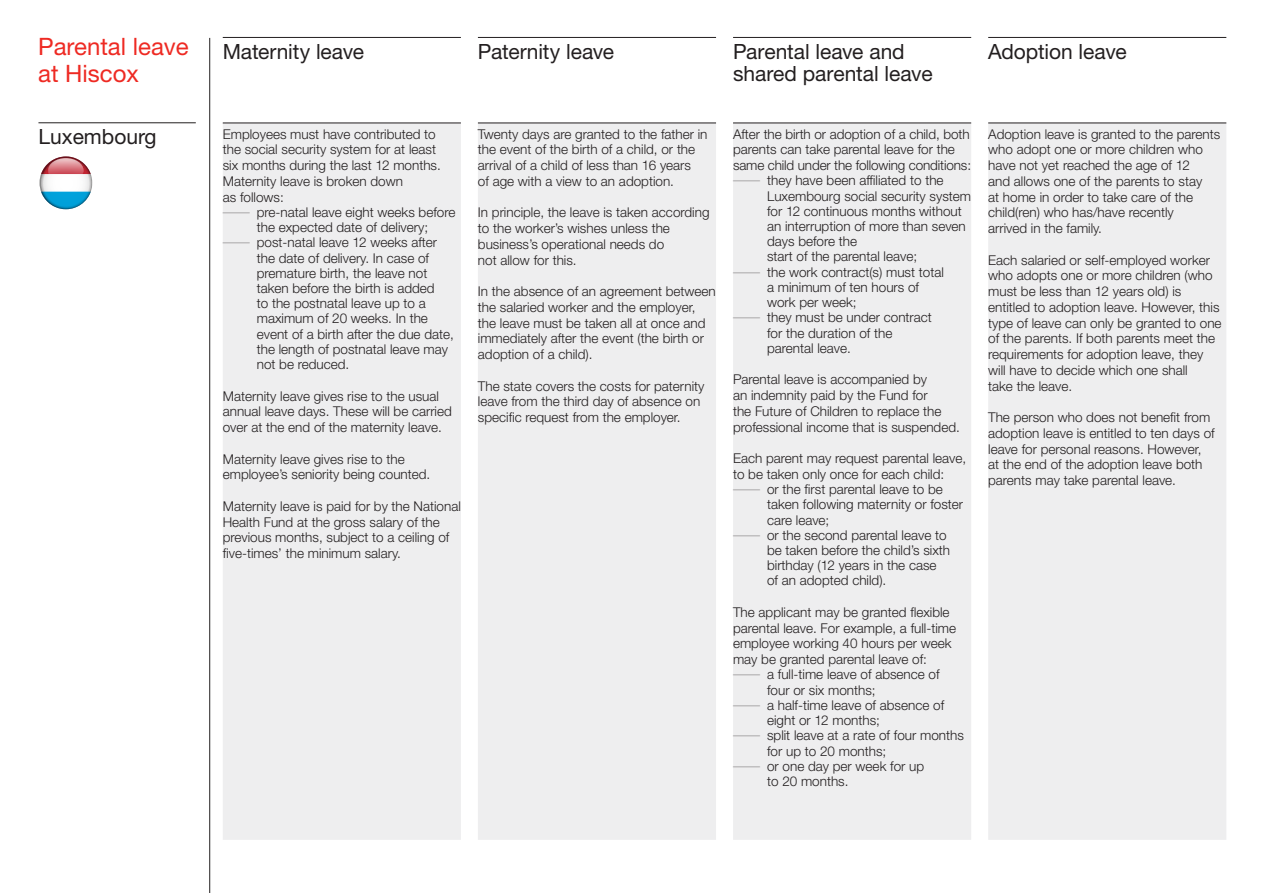
<style>
.page{position:relative;width:1263px;height:893px;background:#fff}
.page>*{position:absolute;margin:0;border:0;box-sizing:border-box;transform-origin:0 0}
.title_-_16_18pt{font:24px/27px "Helvetica Neue LT Std";color:#ee2a23}
.table_header_-_14_15{font:21px/22.5px "Helvetica Neue LT Std";letter-spacing:-.005em;color:#231f20}
.body_copy_-_9_10_5pt{font:21px "Helvetica Neue LT Std";color:#231f20}
.body_copy_-_9_10_5pt-2{font:300 13.5px/15.8px "Helvetica Neue LT Std";color:#231f20}
</style>
<div class="page">
<hr style="left:209px;top:38px;width:1px;height:855px;background:#231f20">
<div style="left:223px;top:123px;width:1003px;height:717px;background:#eeeeef"></div>
<hr style="left:733px;top:123px;width:238px;height:1px;background:#231f20">
<hr style="left:988px;top:123px;width:238px;height:1px;background:#231f20">
<hr style="left:223px;top:123px;width:238px;height:1px;background:#231f20">
<hr style="left:478px;top:123px;width:238px;height:1px;background:#231f20">
<hr style="left:223px;top:37px;width:238px;height:1px;background:#231f20">
<hr style="left:478px;top:37px;width:238px;height:1px;background:#231f20">
<hr style="left:733px;top:37px;width:238px;height:1px;background:#231f20">
<hr style="left:988px;top:37px;width:238px;height:1px;background:#231f20">
<svg style="left:39px;top:156px;width:54px;height:54px"></svg>
<svg style="left:40px;top:157px;width:52px;height:52px"></svg>
<svg style="left:48px;top:158px;width:35px;height:24px"></svg>
<hr style="left:38px;top:123px;width:158px;height:1px;background:#231f20">
<svg style="left:223px;top:213px;width:27px;height:1px"></svg>
<svg style="left:223px;top:243px;width:27px;height:1px"></svg>
<svg style="left:733px;top:181px;width:27px;height:1px"></svg>
<svg style="left:733px;top:272px;width:27px;height:1px"></svg>
<svg style="left:733px;top:318px;width:27px;height:1px"></svg>
<svg style="left:733px;top:490px;width:27px;height:1px"></svg>
<svg style="left:733px;top:535px;width:27px;height:1px"></svg>
<svg style="left:733px;top:675px;width:27px;height:1px"></svg>
<svg style="left:733px;top:706px;width:27px;height:1px"></svg>
<svg style="left:733px;top:736px;width:27px;height:1px"></svg>
<svg style="left:733px;top:766px;width:27px;height:1px"></svg>
<p class="title_-_16_18pt" style="left:38px;top:33px;width:152px">Parental leave at Hiscox</p>
<p class="table_header_-_14_15" style="left:223px;top:40px;width:143px">Maternity leave</p>
<p class="table_header_-_14_15" style="left:478px;top:40px;width:138px">Paternity leave</p>
<p class="table_header_-_14_15" style="left:733px;top:40px;width:201px">Parental leave and shared parental leave</p>
<p class="table_header_-_14_15" style="left:988px;top:40px;width:140px">Adoption leave</p>
<p class="body_copy_-_9_10_5pt" style="left:38px;top:124px;width:120px">Luxembourg</p>
<p class="body_copy_-_9_10_5pt-2" style="left:223px;top:126px;width:220px">Employees must have contributed to the social security system for at least six months during the last 12 months.</p>
<p class="body_copy_-_9_10_5pt-2" style="left:223px;top:173px;width:182px">Maternity leave is broken down as follows:</p>
<p class="body_copy_-_9_10_5pt-2" style="left:257px;top:204px;width:200px;line-height:15.1px">pre-natal leave eight weeks before the expected date of delivery;</p>
<p class="body_copy_-_9_10_5pt-2" style="left:257px;top:235px;width:199px;line-height:15.1px">post-natal leave 12 weeks after the date of delivery. In case of premature birth, the leave not taken before the birth is added<br>to the postnatal leave up to a maximum of 20 weeks. In the event of a birth after the due date, the length of postnatal leave may not be reduced.</p>
<p class="body_copy_-_9_10_5pt-2" style="left:223px;top:388px;width:231px">Maternity leave gives rise to the usual annual leave days. These will be carried over at the end of the maternity leave.</p>
<p class="body_copy_-_9_10_5pt-2" style="left:223px;top:451px;width:209px">Maternity leave gives rise to the employee’s seniority being counted.</p>
<p class="body_copy_-_9_10_5pt-2" style="left:223px;top:498px;width:240px">Maternity leave is paid for by the National Health Fund at the gross salary of the previous months, subject to a ceiling of five-times’ the minimum salary.</p>
<p class="body_copy_-_9_10_5pt-2" style="left:478px;top:126px;width:231px">Twenty days are granted to the father in the event of the birth of a child, or the arrival of a child of less than 16 years<br>of age with a view to an adoption.</p>
<p class="body_copy_-_9_10_5pt-2" style="left:478px;top:204px;width:233px">In principle, the leave is taken according to the worker’s wishes unless the business’s operational needs do<br>not allow for this.</p>
<p class="body_copy_-_9_10_5pt-2" style="left:478px;top:283px;width:239px">In the absence of an agreement between the salaried worker and the employer, the leave must be taken all at once and immediately after the event (the birth or adoption of a child).</p>
<p class="body_copy_-_9_10_5pt-2" style="left:478px;top:378px;width:228px">The state covers the costs for paternity leave from the third day of absence on specific request from the employer.</p>
<p class="body_copy_-_9_10_5pt-2" style="left:733px;top:126px;width:240px">After the birth or adoption of a child, both parents can take parental leave for the same child under the following conditions:</p>
<p class="body_copy_-_9_10_5pt-2" style="left:767px;top:173px;width:206px;line-height:15.3px">they have been affiliated to the<br>Luxembourg social security system for 12 continuous months without an interruption of more than seven days before the<br>start of the parental leave;</p>
<p class="body_copy_-_9_10_5pt-2" style="left:767px;top:264px;width:178px;line-height:15.3px">the work contract(s) must total a minimum of ten hours of work per week;</p>
<p class="body_copy_-_9_10_5pt-2" style="left:767px;top:310px;width:166px;line-height:15.1px">they must be under contract for the duration of the parental leave.</p>
<p class="body_copy_-_9_10_5pt-2" style="left:733px;top:371px;width:228px">Parental leave is accompanied by<br>an indemnity paid by the Fund for<br>the Future of Children to replace the professional income that is suspended.</p>
<p class="body_copy_-_9_10_5pt-2" style="left:733px;top:450px;width:235px">Each parent may request parental leave, to be taken only once for each child:</p>
<p class="body_copy_-_9_10_5pt-2" style="left:767px;top:481px;width:198px;line-height:15.1px">or the first parental leave to be taken following maternity or foster care leave;</p>
<p class="body_copy_-_9_10_5pt-2" style="left:767px;top:527px;width:185px;line-height:15.3px">or the second parental leave to be taken before the child’s sixth birthday (12 years in the case of an adopted child).</p>
<p class="body_copy_-_9_10_5pt-2" style="left:733px;top:604px;width:225px">The applicant may be granted flexible parental leave. For example, a full-time employee working 40 hours per week may be granted parental leave of:</p>
<p class="body_copy_-_9_10_5pt-2" style="left:767px;top:667px;width:174px;line-height:15.1px">a full-time leave of absence of four or six months;</p>
<p class="body_copy_-_9_10_5pt-2" style="left:767px;top:697px;width:179px;line-height:15.3px">a half-time leave of absence of eight or 12 months;</p>
<p class="body_copy_-_9_10_5pt-2" style="left:767px;top:727px;width:198px;line-height:15.3px">split leave at a rate of four months for up to 20 months;</p>
<p class="body_copy_-_9_10_5pt-2" style="left:767px;top:758px;width:159px;line-height:15.1px">or one day per week for up to 20 months.</p>
<p class="body_copy_-_9_10_5pt-2" style="left:988px;top:126px;width:234px">Adoption leave is granted to the parents who adopt one or more children who have not yet reached the age of 12<br>and allows one of the parents to stay<br>at home in order to take care of the child(ren) who has/have recently<br>arrived in the family.</p>
<p class="body_copy_-_9_10_5pt-2" style="left:988px;top:252px;width:235px">Each salaried or self-employed worker who adopts one or more children (who must be less than 12 years old) is entitled to adoption leave. However, this type of leave can only be granted to one of the parents. If both parents meet the requirements for adoption leave, they will have to decide which one shall<br>take the leave.</p>
<p class="body_copy_-_9_10_5pt-2" style="left:988px;top:409px;width:228px">The person who does not benefit from adoption leave is entitled to ten days of leave for personal reasons. However, at the end of the adoption leave both parents may take parental leave.</p>
</div>
